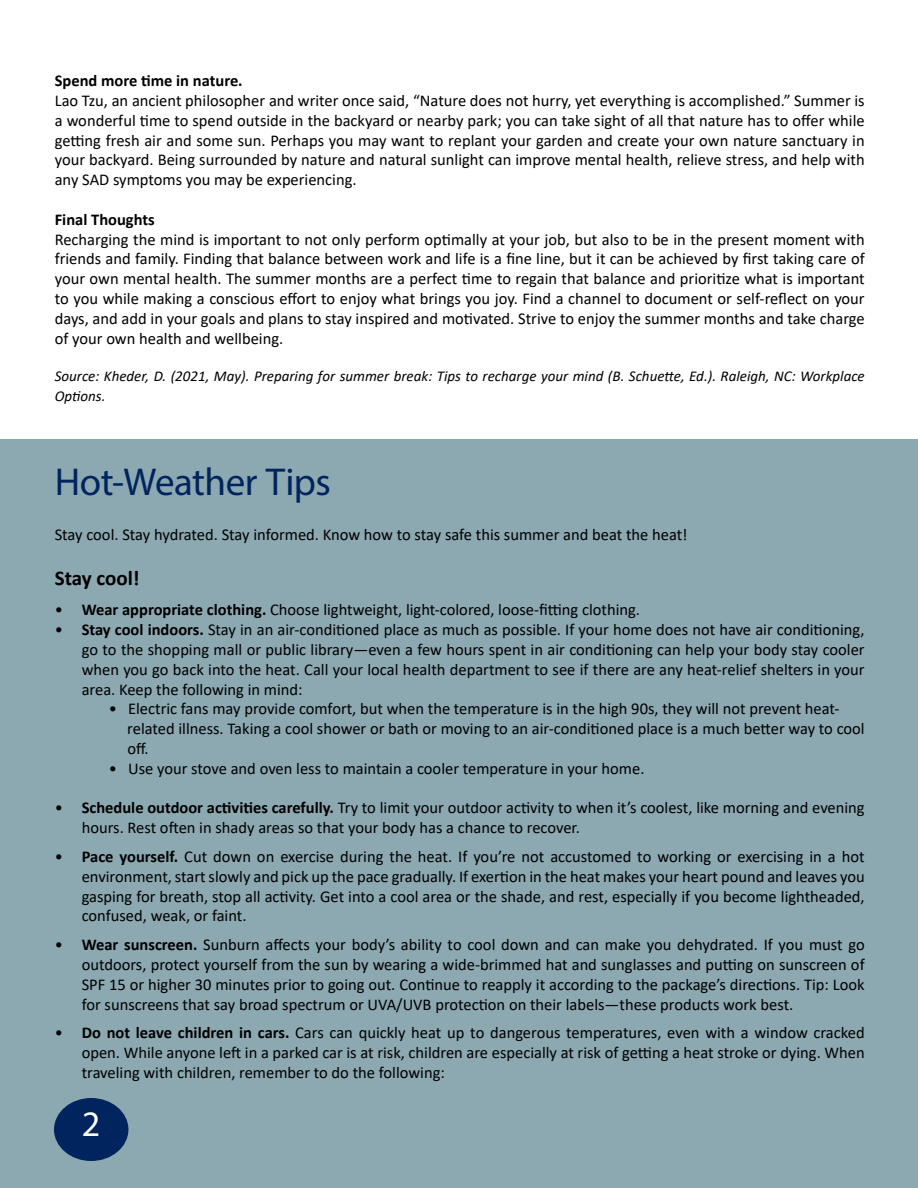
<style>
.page{position:relative;width:918px;height:1188px;background:#fff}
.page>*{position:absolute;margin:0;border:0;box-sizing:border-box;transform-origin:0 0}
.t1{font:39px "Myriad Pro";letter-spacing:-.015em;color:#00245d}
.t2{font:36px "Myriad Pro";color:#fff}
.t3{font:700 21px "Calibri";color:#000}
.t4{font:16.5px/19.8px "Calibri";color:#000;text-align:justify}
.t5{font:700 16.5px "Calibri";color:#000}
.t6{font:italic 15px/19.8px "Calibri";color:#000}
.s1{font-weight:700}
</style>
<div class="page">
<hr style="left:0;top:0;width:1px;height:707px;background:#8f9c54">
<div style="left:1px;top:439px;width:917px;height:749px;background:#8ca8b1"></div>
<div style="left:54px;top:1098px;width:74px;height:63px;background:#00245d;border-radius:50%"></div>
<p class="t5" style="left:55px;top:69px;width:189px">Spend more time in nature.</p>
<p class="t4" style="left:55px;top:90px;width:811px">Lao Tzu, an ancient philosopher and writer once said, “Nature does not hurry, yet everything is accomplished.” Summer is a wonderful time to spend outside in the backyard or nearby park; you can take sight of all that nature has to offer while getting fresh air and some sun. Perhaps you may want to replant your garden and create your own nature sanctuary in your backyard. Being surrounded by nature and natural sunlight can improve mental health, relieve stress, and help with any SAD symptoms you may be experiencing.</p>
<p class="t5" style="left:55px;top:208px;width:101px">Final Thoughts</p>
<p class="t4" style="left:55px;top:229px;width:812px">Recharging the mind is important to not only perform optimally at your job, but also to be in the present moment with friends and family. Finding that balance between work and life is a fine line, but it can be achieved by first taking care of your own mental health. The summer months are a perfect time to regain that balance and prioritize what is important to you while making a conscious effort to enjoy what brings you joy. Find a channel to document or self-reflect on your days, and add in your goals and plans to stay inspired and motivated. Strive to enjoy the summer months and take charge of your own health and wellbeing.</p>
<p class="t6" style="left:55px;top:366px;width:812px">Source: Kheder, D. (2021, May). Preparing for summer break: Tips to recharge your mind (B. Schuette, Ed.). Raleigh, NC: Workplace<br>Options.</p>
<h1 class="t1" style="left:55px;top:458px;width:278px">Hot-Weather Tips</h1>
<p class="t4" style="left:55px;top:524px;width:634px">Stay cool. Stay hydrated. Stay informed. Know how to stay safe this summer and beat the heat!</p>
<p class="t3" style="left:55px;top:563px;width:86px">Stay cool!</p>
<p class="t4" style="left:55px;top:600px;width:587px">• <span class="s1">Wear appropriate clothing.</span> Choose lightweight, light-colored, loose-fitting clothing.</p>
<p class="t4" style="left:82px;top:619px;width:785px;text-indent:-27px">• <span class="s1">Stay cool indoors.</span> Stay in an air-conditioned place as much as possible. If your home does not have air conditioning, go to the shopping mall or public library—even a few hours spent in air conditioning can help your body stay cooler when you go back into the heat. Call your local health department to see if there are any heat-relief shelters in your area. Keep the following in mind:</p>
<p class="t4" style="left:127px;top:699px;width:739px;text-align:left;text-indent:-19px">• Electric fans may provide comfort, but when the temperature is in the high 90s, they will not prevent heat&shy;related illness. Taking a cool shower or bath or moving to an air-conditioned place is a much better way to cool off.</p>
<p class="t4" style="left:109px;top:758px;width:537px">• Use your stove and oven less to maintain a cooler temperature in your home.</p>
<p class="t4" style="left:82px;top:798px;width:784px;text-indent:-27px">• <span class="s1">Schedule outdoor activities carefully.</span> Try to limit your outdoor activity to when it’s coolest, like morning and evening hours. Rest often in shady areas so that your body has a chance to recover.</p>
<p class="t4" style="left:82px;top:846px;width:785px;text-indent:-27px">• <span class="s1">Pace yourself.</span> Cut down on exercise during the heat. If you’re not accustomed to working or exercising in a hot environment, start slowly and pick up the pace gradually. If exertion in the heat makes your heart pound and leaves you gasping for breath, stop all activity. Get into a cool area or the shade, and rest, especially if you become lightheaded, confused, weak, or faint.</p>
<p class="t4" style="left:82px;top:934px;width:785px;text-indent:-27px">• <span class="s1">Wear sunscreen.</span> Sunburn affects your body’s ability to cool down and can make you dehydrated. If you must go outdoors, protect yourself from the sun by wearing a wide-brimmed hat and sunglasses and putting on sunscreen of SPF 15 or higher 30 minutes prior to going out. Continue to reapply it according to the package’s directions. Tip: Look for sunscreens that say broad spectrum or UVA/UVB protection on their labels—these products work best.</p>
<p class="t4" style="left:82px;top:1023px;width:785px;text-indent:-27px">• <span class="s1">Do not leave children in cars.</span> Cars can quickly heat up to dangerous temperatures, even with a window cracked open. While anyone left in a parked car is at risk, children are especially at risk of getting a heat stroke or dying. When traveling with children, remember to do the following:</p>
<h2 class="t2" style="left:82px;top:1102px;width:20px">2</h2>
</div>
